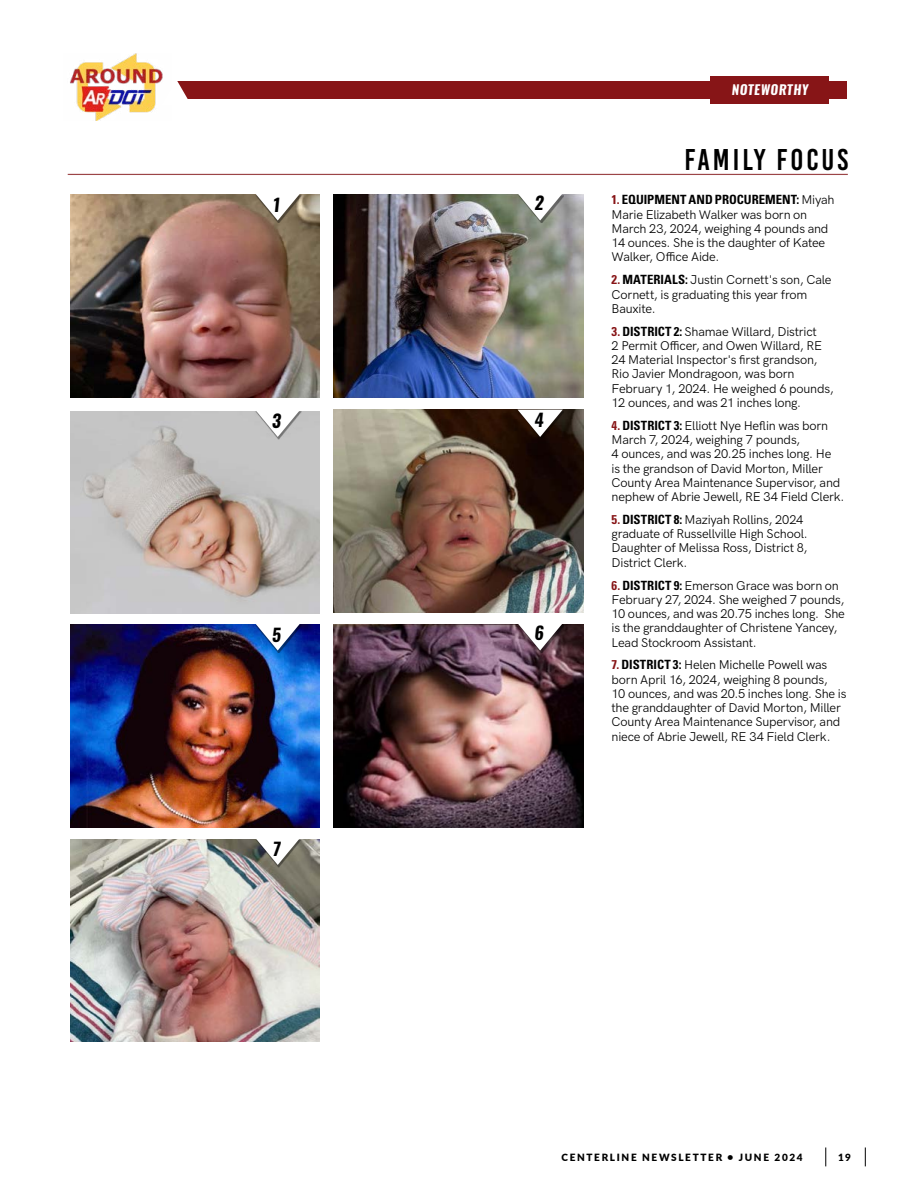
<style>
.page{position:relative;width:918px;height:1188px;background:#fff}
.page>*{position:absolute;margin:0;border:0;box-sizing:border-box;transform-origin:0 0}
.t1{font:30px "Bebas Kai";letter-spacing:.1em;color:#000}
.t2{font:italic 700 17.55px "Oswald";color:#000}
.t3{font:italic 700 13.2px "Oswald";letter-spacing:.04em;color:#fff}
.t4{font:12.75px/14.2px "HK Grotesk";letter-spacing:-.015em;color:#000}
.t5{font:700 condensed 12.75px "Univers LT Std";color:#000}
.t6{font:900 10.05px "Lato";letter-spacing:.17em;color:#000}
.s1{color:#871517}
.s2{font-family:"HK Grotesk";font-weight:400;font-stretch:normal}
.s3{font-family:"Univers LT Std";font-weight:700;font-stretch:condensed;color:#871517}
.s4{font-family:"Univers LT Std";font-weight:700;font-stretch:condensed}
</style>
<div class="page">
<hr style="left:67px;top:173px;width:782px;height:2px;background:#efdfe0">
<hr style="left:67px;top:174px;width:782px;height:2px;background:#000;opacity:.3">
<img style="left:334px;top:195px;width:249px;height:202px">
<div style="left:519px;top:195px;width:45px;height:28px;background:#000;opacity:.41"></div>
<svg style="left:518px;top:194px;width:45px;height:27px"></svg>
<img style="left:334px;top:625px;width:249px;height:202px">
<div style="left:519px;top:625px;width:45px;height:28px;background:#000;opacity:.41"></div>
<svg style="left:518px;top:624px;width:45px;height:27px"></svg>
<img style="left:334px;top:410px;width:249px;height:202px">
<div style="left:519px;top:411px;width:45px;height:28px;background:#000;opacity:.41"></div>
<svg style="left:518px;top:410px;width:45px;height:27px"></svg>
<img style="left:70px;top:195px;width:250px;height:202px">
<div style="left:255px;top:195px;width:47px;height:28px;background:#000;opacity:.41"></div>
<svg style="left:255px;top:194px;width:45px;height:27px"></svg>
<img style="left:70px;top:625px;width:250px;height:202px">
<div style="left:255px;top:625px;width:47px;height:28px;background:#000;opacity:.41"></div>
<svg style="left:255px;top:624px;width:45px;height:27px"></svg>
<img style="left:70px;top:839px;width:250px;height:203px">
<div style="left:255px;top:840px;width:47px;height:27px;background:#000;opacity:.41"></div>
<svg style="left:255px;top:839px;width:45px;height:26px"></svg>
<img style="left:70px;top:411px;width:250px;height:203px">
<div style="left:255px;top:411px;width:47px;height:28px;background:#000;opacity:.41"></div>
<svg style="left:255px;top:411px;width:45px;height:26px"></svg>
<div style="left:177px;top:81px;width:670px;height:18px;background:#871517"></div>
<img style="left:70px;top:54px;width:93px;height:66px">
<div style="left:711px;top:76px;width:118px;height:27px;background:#871517"></div>
<svg style="left:161px;top:79px;width:27px;height:26px"></svg>
<svg style="left:826px;top:1148px;width:1px;height:18px"></svg>
<svg style="left:865px;top:1148px;width:1px;height:18px"></svg>
<p class="t3" style="left:732px;top:80px;width:78px">NOTEWORTHY</p>
<h2 class="t2" style="left:272px;top:192px;width:11px">1</h2>
<h2 class="t2" style="left:272px;top:409px;width:11px">3</h2>
<h2 class="t2" style="left:272px;top:622px;width:11px">5</h2>
<h2 class="t2" style="left:534px;top:191px;width:11px">2</h2>
<h2 class="t2" style="left:534px;top:407px;width:11px">4</h2>
<h2 class="t2" style="left:534px;top:621px;width:11px">6</h2>
<h1 class="t1" style="left:685px;top:144px;width:165px">FAMILY FOCUS</h1>
<p class="t5" style="left:612px;top:192px;width:224px"><span class="s1">1.</span> EQUIPMENT AND PROCUREMENT: <span class="s2">Miyah</span></p>
<p class="t4" style="left:612px;top:206px;width:218px">Marie Elizabeth Walker was born on<br>March 23, 2024, weighing 4 pounds and<br>14 ounces. She is the daughter of Katee<br>Walker, Office Aide.</p>
<p class="t4" style="left:612px;top:272px;width:222px"><span class="s3">2.</span> <span class="s4">MATERIALS:</span> Justin Cornett's son, Cale<br>Cornett, is graduating this year from<br>Bauxite.</p>
<p class="t4" style="left:612px;top:323px;width:224px"><span class="s3">3.</span> <span class="s4">DISTRICT 2:</span> Shamae Willard, District<br>2 Permit Officer, and Owen Willard, RE 24 Material Inspector's first grandson, Rio Javier Mondragoon, was born February 1, 2024. He weighed 6 pounds, 12 ounces, and was 21 inches long.</p>
<p class="t4" style="left:612px;top:417px;width:234px"><span class="s3">4.</span> <span class="s4">DISTRICT 3:</span> Elliott Nye Heflin was born March 7, 2024, weighing 7 pounds,<br>4 ounces, and was 20.25 inches long. He<br>is the grandson of David Morton, Miller County Area Maintenance Supervisor, and nephew of Abrie Jewell, RE 34 Field Clerk.</p>
<p class="t4" style="left:612px;top:511px;width:198px"><span class="s3">5.</span> <span class="s4">DISTRICT 8:</span> Maziyah Rollins, 2024 graduate of Russellville High School.<br>Daughter of Melissa Ross, District 8,<br>District Clerk.</p>
<p class="t4" style="left:612px;top:577px;width:235px"><span class="s3">6.</span> <span class="s4">DISTRICT 9:</span> Emerson Grace was born on February 27, 2024. She weighed 7 pounds, 10 ounces, and was 20.75 inches long. She is the granddaughter of Christene Yancey, Lead Stockroom Assistant.</p>
<p class="t4" style="left:612px;top:657px;width:236px"><span class="s3">7.</span> <span class="s4">DISTRICT 3:</span> Helen Michelle Powell was born April 16, 2024, weighing 8 pounds,<br>10 ounces, and was 20.5 inches long. She is the granddaughter of David Morton, Miller County Area Maintenance Supervisor, and niece of Abrie Jewell, RE 34 Field Clerk.</p>
<h2 class="t2" style="left:272px;top:837px;width:11px">7</h2>
<p class="t6" style="left:562px;top:1150px;width:242px">CENTERLINE NEWSLETTER • JUNE 2024</p>
<p class="t6" style="left:838px;top:1150px;width:14px">19</p>
</div>
